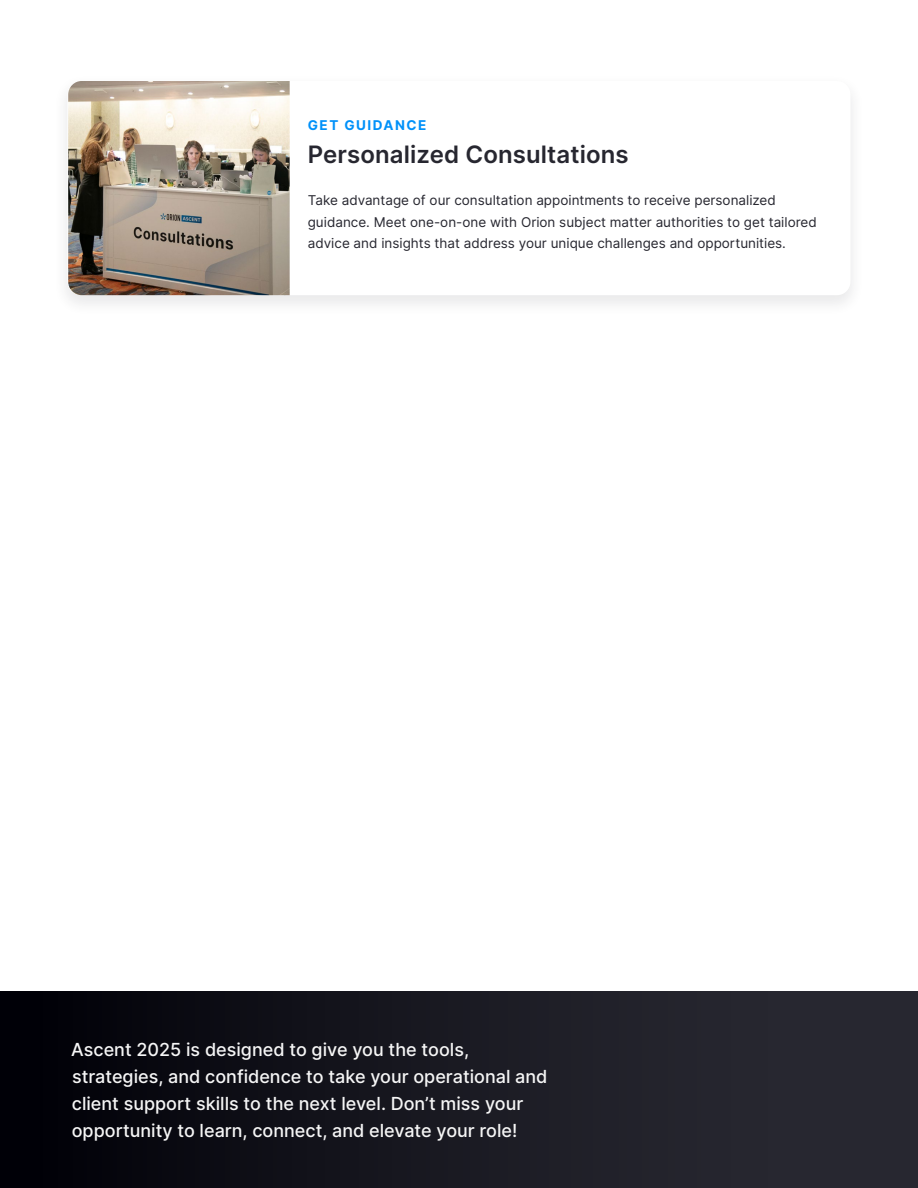
<style>
.page{position:relative;width:918px;height:1188px;background:#fff}
.page>*{position:absolute;margin:0;border:0;box-sizing:border-box;transform-origin:0 0}
.t1{font:600 24px "Inter";letter-spacing:.005em;color:#272730}
.t2{font:500 18px/27px "Inter";color:#f6f6f6}
.t3{font:13.5px/21.8px "Inter";color:#272730}
.t4{font:700 13.5px "Inter";letter-spacing:.11em;color:#0091f9}
</style>
<div class="page">
<div style="left:0;top:991px;width:918px;height:197px;background:linear-gradient(to right,#020209,#2e2e37)"></div>
<div style="left:52px;top:73px;width:813px;height:244px;background:#272730;opacity:.1"></div>
<div style="left:67px;top:81px;width:783px;height:214px;background:#fff;border-radius:14px"></div>
<img style="left:68px;top:81px;width:222px;height:214px">
<p class="t4" style="left:308px;top:115px;width:120px">GET GUIDANCE</p>
<h1 class="t1" style="left:308px;top:136px;width:322px">Personalized Consultations</h1>
<p class="t3" style="left:308px;top:189px;width:511px">Take advantage of our consultation appointments to receive personalized guidance. Meet one-on-one with Orion subject matter authorities to get tailored advice and insights that address your unique challenges and opportunities.</p>
<h2 class="t2" style="left:71px;top:1035px;width:478px">Ascent 2025 is designed to give you the tools, strategies, and confidence to take your operational and client support skills to the next level. Don’t miss your opportunity to learn, connect, and elevate your role!</h2>
</div>
